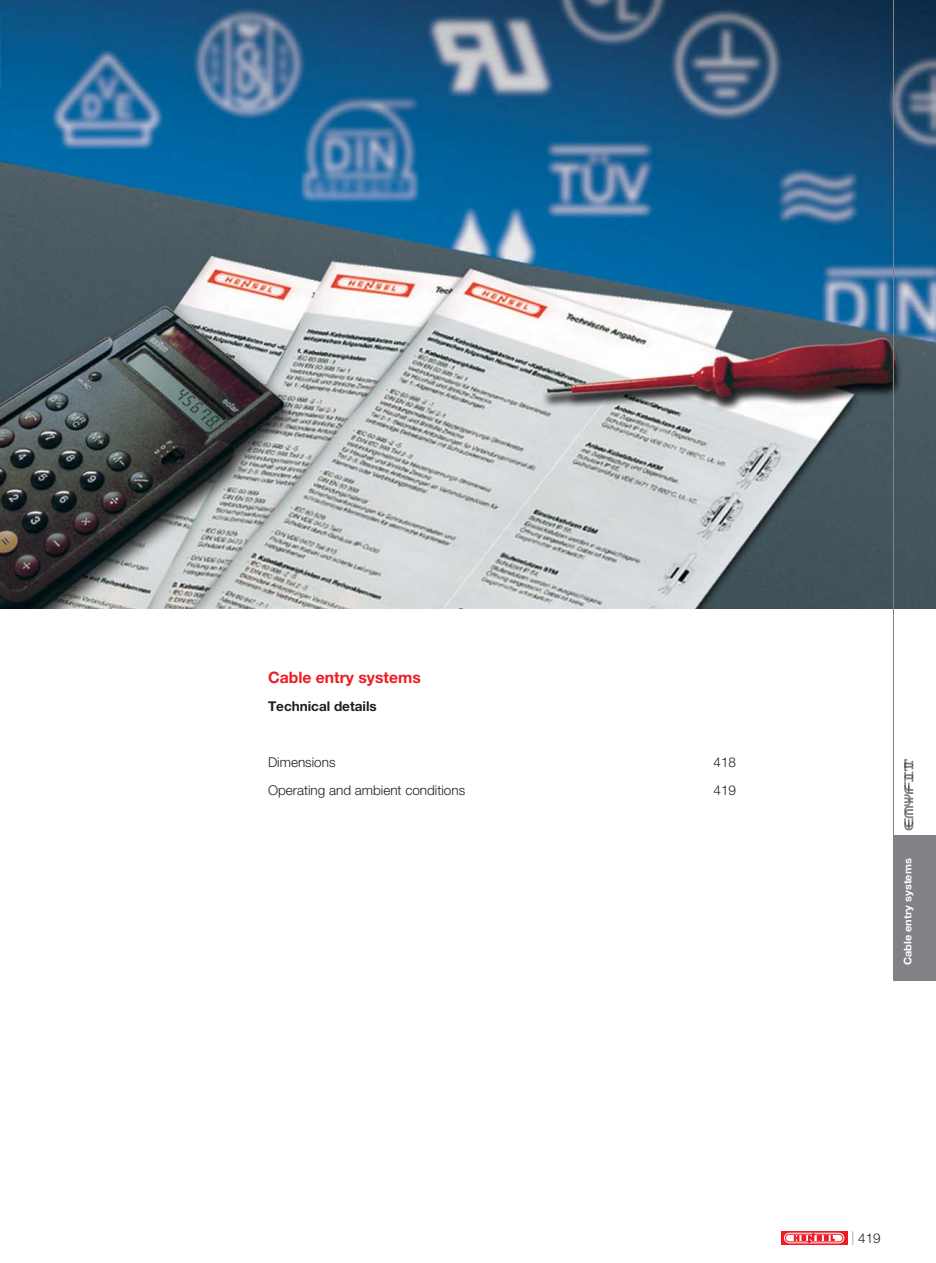
<style>
.page{position:relative;width:936px;height:1263px;background:#fff}
.page>*{position:absolute;margin:0;border:0;box-sizing:border-box;transform-origin:0 0}
.t1{font:700 15.75px "Helvetica Neue LT Pro";color:#ed1c24}
.t2{font:300 13.5px "Helvetica Neue LT Pro";color:#231f20}
.t3{font:700 13.5px "Helvetica Neue LT Pro";color:#231f20}
.t4{font:700 10.5px "Helvetica Neue LT Pro";color:#fff;scale:1.05 1}
.s1{color:#939598}
</style>
<div class="page">
<svg style="left:781px;top:1231px;width:66px;height:13px"></svg>
<svg style="left:784px;top:1233px;width:60px;height:10px"></svg>
<img style="left:0;top:0;width:935px;height:608px">
<div style="left:893px;top:836px;width:42px;height:142px;background:#808285"></div>
<hr style="left:893px;top:0;width:1px;height:939px;background:#808285">
<svg style="left:904px;top:759px;width:9px;height:71px"></svg>
<p class="t1" style="left:268px;top:672px;width:154px">Cable entry systems</p>
<p class="t3" style="left:268px;top:701px;width:110px">Technical details</p>
<p class="t2" style="left:268px;top:757px;width:69px">Dimensions</p>
<p class="t2" style="left:713px;top:757px;width:24px">418</p>
<p class="t2" style="left:268px;top:785px;width:199px">Operating and ambient conditions</p>
<p class="t2" style="left:713px;top:785px;width:24px">419</p>
<p class="t4" style="left:904px;top:968px;width:103px;rotate:-90deg">Cable entry systems</p>
<p class="t2" style="left:851px;top:1233px;width:31px"><span class="s1">|</span> 419</p>
</div>
